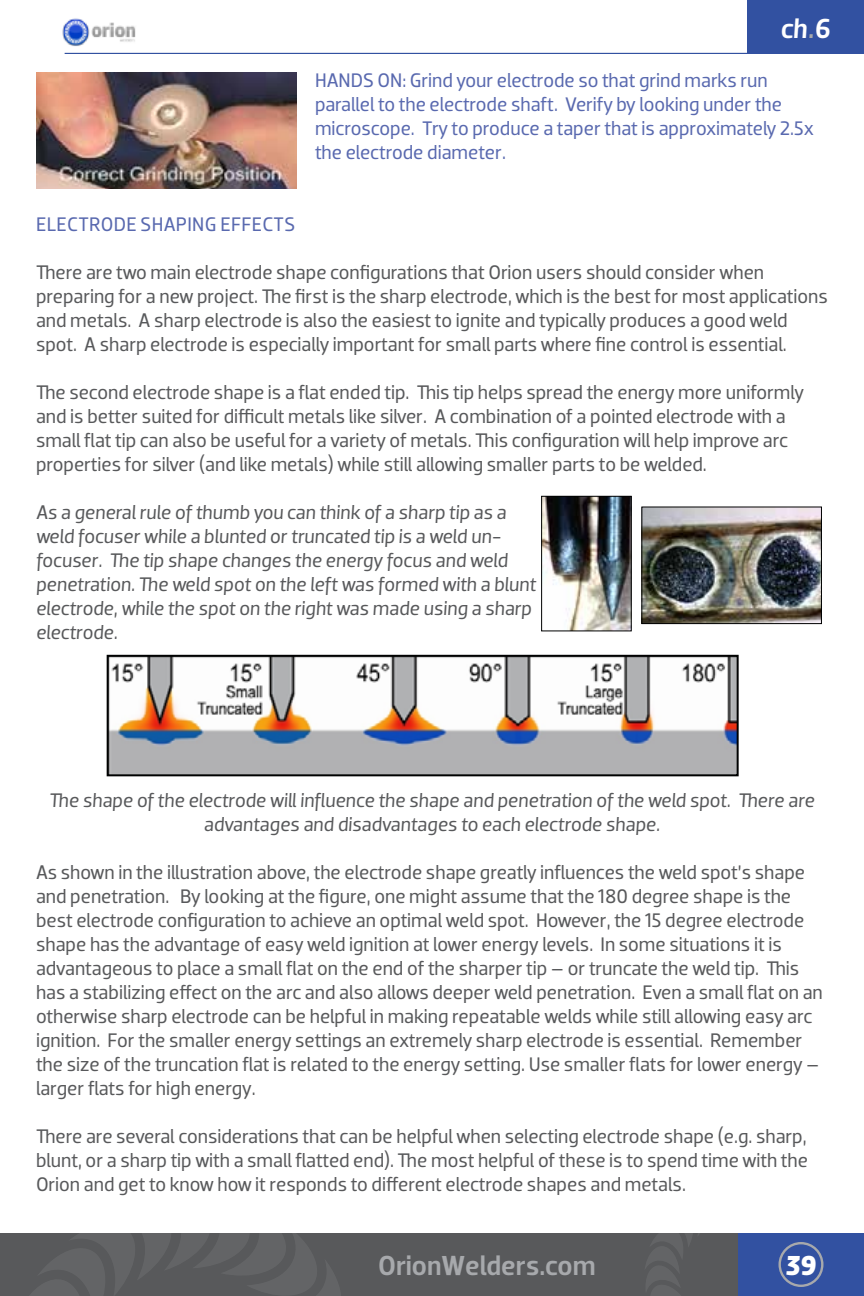
<style>
.page{position:relative;width:864px;height:1296px;background:#fff}
.page>*{position:absolute;margin:0;border:0;box-sizing:border-box;transform-origin:0 0}
.t1{font:500 28px "Dobra";color:#a7a9ac}
.t2{font:italic 500 28px "Dobra";color:#fff}
.t3{font:italic 700 28px "Dobra";color:#fff}
.t4{font:20px/24px "Dobra";letter-spacing:-.005em;color:#58595b}
.t5{font:italic 20px/24px "Dobra";letter-spacing:-.005em;color:#58595b}
.t6{font:20px/24px "Dobra";color:#5969af}
.s1{color:#a7a9ac}
</style>
<div class="page">
<div style="left:0;top:1233px;width:864px;height:63px;background:#58595b"></div>
<svg style="left:645px;top:1233px;width:55px;height:63px"></svg>
<svg style="left:30px;top:1233px;width:311px;height:63px"></svg>
<div style="left:738px;top:1233px;width:126px;height:63px;background:#3251a1"></div>
<hr style="left:65px;top:53px;width:736px;height:1px;background:#3251a1">
<div style="left:747px;top:0;width:117px;height:54px;background:#3251a1"></div>
<img style="left:62px;top:18px;width:74px;height:28px">
<div style="left:779px;top:1242px;width:44px;height:45px;border:2px solid #a7a9ac;border-radius:50%"></div>
<img style="left:644px;top:509px;width:176px;height:113px">
<div style="left:642px;top:507px;width:180px;height:117px;border:1px solid #000101"></div>
<img style="left:543px;top:498px;width:86px;height:131px">
<div style="left:541px;top:496px;width:90px;height:135px;border:1px solid #000101"></div>
<img style="left:110px;top:658px;width:626px;height:115px">
<div style="left:107px;top:655px;width:632px;height:121px;border:2px solid #000101"></div>
<img style="left:36px;top:72px;width:261px;height:117px">
<h1 class="t2" style="left:780px;top:12px;width:52px">ch<span class="s1">.</span>6</h1>
<p class="t6" style="left:315px;top:68px;width:500px">HANDS ON: Grind your electrode so that grind marks run parallel to the electrode shaft. Verify by looking under the microscope. Try to produce a taper that is approximately 2.5x the electrode diameter.</p>
<p class="t6" style="left:36px;top:212px;width:261px">ELECTRODE SHAPING EFFECTS</p>
<p class="t4" style="left:36px;top:260px;width:793px">There are two main electrode shape configurations that Orion users should consider when preparing for a new project. The first is the sharp electrode, which is the best for most applications and metals. A sharp electrode is also the easiest to ignite and typically produces a good weld spot. A sharp electrode is especially important for small parts where fine control is essential.</p>
<p class="t4" style="left:36px;top:380px;width:769px">The second electrode shape is a flat ended tip. This tip helps spread the energy more uniformly and is better suited for difficult metals like silver. A combination of a pointed electrode with a small flat tip can also be useful for a variety of metals. This configuration will help improve arc properties for silver (and like metals) while still allowing smaller parts to be welded.</p>
<p class="t5" style="left:36px;top:500px;width:502px">As a general rule of thumb you can think of a sharp tip as a weld focuser while a blunted or truncated tip is a weld un&shy;focuser. The tip shape changes the energy focus and weld penetration. The weld spot on the left was formed with a blunt electrode, while the spot on the right was made using a sharp electrode.</p>
<p class="t5" style="left:49px;top:788px;width:767px;text-align:center">The shape of the electrode will influence the shape and penetration of the weld spot. There are advantages and disadvantages to each electrode shape.</p>
<p class="t4" style="left:36px;top:860px;width:788px">As shown in the illustration above, the electrode shape greatly influences the weld spot’s shape and penetration. By looking at the figure, one might assume that the 180 degree shape is the best electrode configuration to achieve an optimal weld spot. However, the 15 degree electrode shape has the advantage of easy weld ignition at lower energy levels. In some situations it is advantageous to place a small flat on the end of the sharper tip – or truncate the weld tip. This has a stabilizing effect on the arc and also allows deeper weld penetration. Even a small flat on an otherwise sharp electrode can be helpful in making repeatable welds while still allowing easy arc ignition. For the smaller energy settings an extremely sharp electrode is essential. Remember the size of the truncation flat is related to the energy setting. Use smaller flats for lower energy – larger flats for high energy.</p>
<p class="t4" style="left:36px;top:1124px;width:774px;text-align:justify">There are several considerations that can be helpful when selecting electrode shape (e.g. sharp, blunt, or a sharp tip with a small flatted end). The most helpful of these is to spend time with the Orion and get to know how it responds to different electrode shapes and metals.</p>
<h1 class="t1" style="left:378px;top:1249px;width:219px">OrionWelders.com</h1>
<h1 class="t3" style="left:786px;top:1249px;width:32px">39</h1>
</div>
